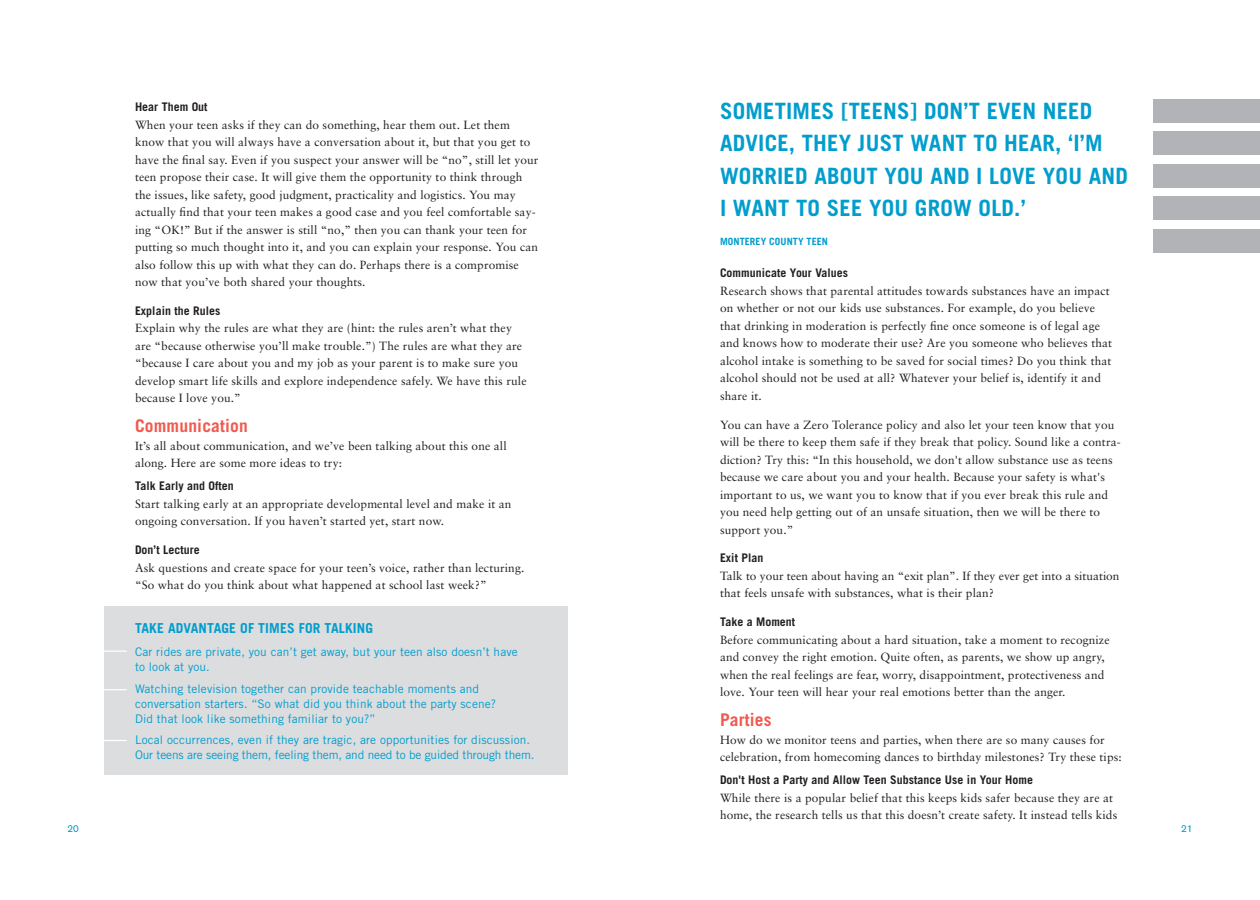
<style>
.page{position:relative;width:1260px;height:900px;background:#fff}
.page>*{position:absolute;margin:0;border:0;box-sizing:border-box;transform-origin:0 0}
.Quotes{font:700 22.5px/32.5px "Trade Gothic";letter-spacing:.01em;color:#009dcd}
.Header_A{font:700 17.5px "Trade Gothic";letter-spacing:.01em;color:#f05a4f}
.Body_Copy{font:700 13.75px "Trade Gothic";letter-spacing:.01em;color:#009dcd}
.Body_Copy-2{font:11.88px/17.5px "Sabon";letter-spacing:.01em;color:#231f20}
.Gray_Box_Text{font:11.88px/15px "Trade Gothic";letter-spacing:.01em;color:#009dcd}
.Header_A-2{font:11.88px/17.5px "Sabon";letter-spacing:.01em;color:#231f20}
.Quote_Author{font:700 10px "Trade Gothic";letter-spacing:.01em;color:#009dcd}
.t1{font:10px "Akzidenz Grotesk";color:#009dcd}
.s1{font-family:"Trade Gothic";font-weight:700}
</style>
<div class="page">
<div style="left:105px;top:607px;width:463px;height:168px;background:#dcdddf"></div>
<hr style="left:82px;top:651px;width:45px;height:1px;background:#fff">
<hr style="left:82px;top:689px;width:45px;height:1px;background:#fff">
<hr style="left:82px;top:740px;width:45px;height:1px;background:#fff">
<div style="left:1154px;top:99px;width:106px;height:24px;background:#b2b3b7"></div>
<div style="left:1154px;top:131px;width:106px;height:24px;background:#b2b3b7"></div>
<div style="left:1154px;top:164px;width:106px;height:24px;background:#b2b3b7"></div>
<div style="left:1154px;top:196px;width:106px;height:24px;background:#b2b3b7"></div>
<div style="left:1154px;top:229px;width:106px;height:24px;background:#b2b3b7"></div>
<p class="Body_Copy-2" style="left:135px;top:98px;width:405px"><span class="s1">Hear Them Out<br></span>When your teen asks if they can do something, hear them out. Let them know that you will always have a conversation about it, but that you get to have the final say. Even if you suspect your answer will be “no”, still let your teen propose their case. It will give them the opportunity to think through the issues, like safety, good judgment, practicality and logistics. You may actually find that your teen makes a good case and you feel comfortable say&shy;ing “OK!” But if the answer is still “no,” then you can thank your teen for putting so much thought into it, and you can explain your response. You can also follow this up with what they can do. Perhaps there is a compromise now that you’ve both shared your thoughts.</p>
<p class="Body_Copy-2" style="left:135px;top:302px;width:393px"><span class="s1">Explain the Rules<br></span>Explain why the rules are what they are (hint: the rules aren’t what they are “because otherwise you’ll make trouble.”) The rules are what they are “because I care about you and my job as your parent is to make sure you develop smart life skills and explore independence safely. We have this rule because I love you.”</p>
<p class="Header_A" style="left:135px;top:415px;width:114px">Communication</p>
<p class="Header_A-2" style="left:135px;top:437px;width:373px">It’s all about communication, and we’ve been talking about this one all along. Here are some more ideas to try:</p>
<p class="Body_Copy-2" style="left:135px;top:477px;width:378px"><span class="s1">Talk Early and Often<br></span>Start talking early at an appropriate developmental level and make it an ongoing conversation. If you haven’t started yet, start now.</p>
<p class="Body_Copy-2" style="left:135px;top:541px;width:391px"><span class="s1">Don’t Lecture<br></span>Ask questions and create space for your teen’s voice, rather than lecturing. “So what do you think about what happened at school last week?”</p>
<p class="Body_Copy" style="left:135px;top:620px;width:240px">TAKE ADVANTAGE OF TIMES FOR TALKING</p>
<p class="Gray_Box_Text" style="left:135px;top:644px;width:384px">Car rides are private, you can’t get away, but your teen also doesn’t have to look at you.</p>
<p class="Gray_Box_Text" style="left:135px;top:681px;width:363px">Watching television together can provide teachable moments and conversation starters. “So what did you think about the party scene?<br>Did that look like something familiar to you?”</p>
<p class="Gray_Box_Text" style="left:135px;top:732px;width:401px">Local occurrences, even if they are tragic, are opportunities for discussion.<br>Our teens are seeing them, feeling them, and need to be guided through them.</p>
<p class="Quotes" style="left:720px;top:94px;width:410px">SOMETIMES [TEENS] DON’T EVEN NEED<br>ADVICE, THEY JUST WANT TO HEAR, ‘I’M<br>WORRIED ABOUT YOU AND I LOVE YOU AND<br>I WANT TO SEE YOU GROW OLD.’</p>
<p class="Quote_Author" style="left:720px;top:235px;width:110px">MONTEREY COUNTY TEEN</p>
<p class="Body_Copy-2" style="left:720px;top:264px;width:394px"><span class="s1">Communicate Your Values<br></span>Research shows that parental attitudes towards substances have an impact on whether or not our kids use substances. For example, do you believe that drinking in moderation is perfectly fine once someone is of legal age and knows how to moderate their use? Are you someone who believes that alcohol intake is something to be saved for social times? Do you think that alcohol should not be used at all? Whatever your belief is, identify it and share it.</p>
<p class="Body_Copy-2" style="left:720px;top:416px;width:402px">You can have a Zero Tolerance policy and also let your teen know that you will be there to keep them safe if they break that policy. Sound like a contra&shy;diction? Try this: “In this household, we don't allow substance use as teens because we care about you and your health. Because your safety is what's important to us, we want you to know that if you ever break this rule and you need help getting out of an unsafe situation, then we will be there to support you.”</p>
<p class="Body_Copy-2" style="left:720px;top:549px;width:401px"><span class="s1">Exit Plan<br></span>Talk to your teen about having an “exit plan”. If they ever get into a situation that feels unsafe with substances, what is their plan?</p>
<p class="Body_Copy-2" style="left:720px;top:613px;width:391px"><span class="s1">Take a Moment<br></span>Before communicating about a hard situation, take a moment to recognize and convey the right emotion. Quite often, as parents, we show up angry, when the real feelings are fear, worry, disappointment, protectiveness and love. Your teen will hear your real emotions better than the anger.</p>
<p class="Header_A" style="left:720px;top:709px;width:53px">Parties</p>
<p class="Header_A-2" style="left:720px;top:731px;width:403px">How do we monitor teens and parties, when there are so many causes for celebration, from homecoming dances to birthday milestones? Try these tips:</p>
<p class="Body_Copy-2" style="left:720px;top:771px;width:399px"><span class="s1">Don't Host a Party and Allow Teen Substance Use in Your Home<br></span>While there is a popular belief that this keeps kids safer because they are at home, the research tells us that this doesn’t create safety. It instead tells kids</p>
<p class="t1" style="left:68px;top:823px;width:13px">20</p>
<p class="t1" style="left:1181px;top:823px;width:13px">21</p>
</div>
